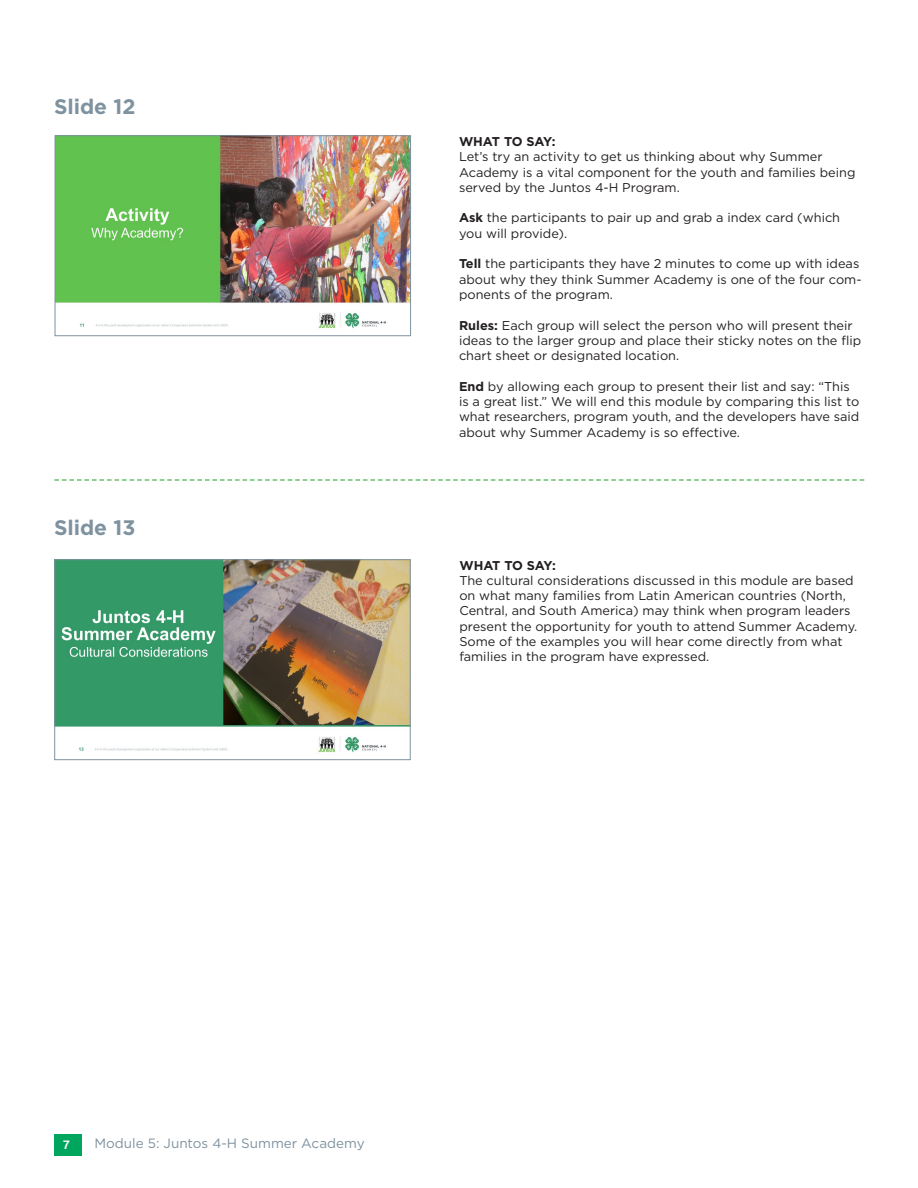
<style>
.page{position:relative;width:918px;height:1188px;background:#fff}
.page>*{position:absolute;margin:0;border:0;box-sizing:border-box;transform-origin:0 0}
.t1{font:700 21px "Gotham";color:#7f929f}
.t2{font:13.5px "Gotham";color:#7f929f}
.bold{font:12.75px/15.3px "Gotham";color:#231f20}
.t3{font:700 12.75px "Gotham";letter-spacing:-.025em;color:#231f20}
.t4{font:700 12px "Helvetica";color:#fff}
.s1{font-weight:700}
</style>
<div class="page">
<div style="left:54px;top:1134px;width:27px;height:22px;background:#00a65d"></div>
<img style="left:57px;top:137px;width:352px;height:192px">
<div style="left:55px;top:135px;width:356px;height:201px;border:1px solid #7f929f"></div>
<img style="left:56px;top:561px;width:353px;height:192px">
<div style="left:54px;top:559px;width:357px;height:201px;border:1px solid #7f929f"></div>
<svg style="left:54px;top:479px;width:810px;height:2px"></svg>
<p class="t1" style="left:54px;top:93px;width:83px">Slide 12</p>
<p class="t1" style="left:54px;top:514px;width:83px">Slide 13</p>
<p class="t3" style="left:459px;top:133px;width:98px">WHAT TO SAY:</p>
<p class="bold" style="left:459px;top:149px;width:398px">Let’s try an activity to get us thinking about why Summer<br>Academy is a vital component for the youth and families being served by the Juntos 4-H Program.</p>
<p class="bold" style="left:459px;top:210px;width:383px"><span class="s1">Ask</span> the participants to pair up and grab a index card (which you will provide).</p>
<p class="bold" style="left:459px;top:256px;width:404px"><span class="s1">Tell</span> the participants they have 2 minutes to come up with ideas about why they think Summer Academy is one of the four com&shy;ponents of the program.</p>
<p class="bold" style="left:459px;top:317px;width:404px"><span class="s1">Rules:</span> Each group will select the person who will present their ideas to the larger group and place their sticky notes on the flip chart sheet or designated location.</p>
<p class="bold" style="left:459px;top:378px;width:402px"><span class="s1">End</span> by allowing each group to present their list and say: “This is a great list.” We will end this module by comparing this list to what researchers, program youth, and the developers have said about why Summer Academy is so effective.</p>
<p class="t3" style="left:459px;top:557px;width:98px">WHAT TO SAY:</p>
<p class="bold" style="left:459px;top:572px;width:399px">The cultural considerations discussed in this module are based on what many families from Latin American countries (North, Central, and South America) may think when program leaders present the opportunity for youth to attend Summer Academy.<br>Some of the examples you will hear come directly from what families in the program have expressed.</p>
<p class="t4" style="left:63px;top:1135px;width:8px">7</p>
<p class="t2" style="left:94px;top:1134px;width:272px">Module 5: Juntos 4-H Summer Academy</p>
</div>
